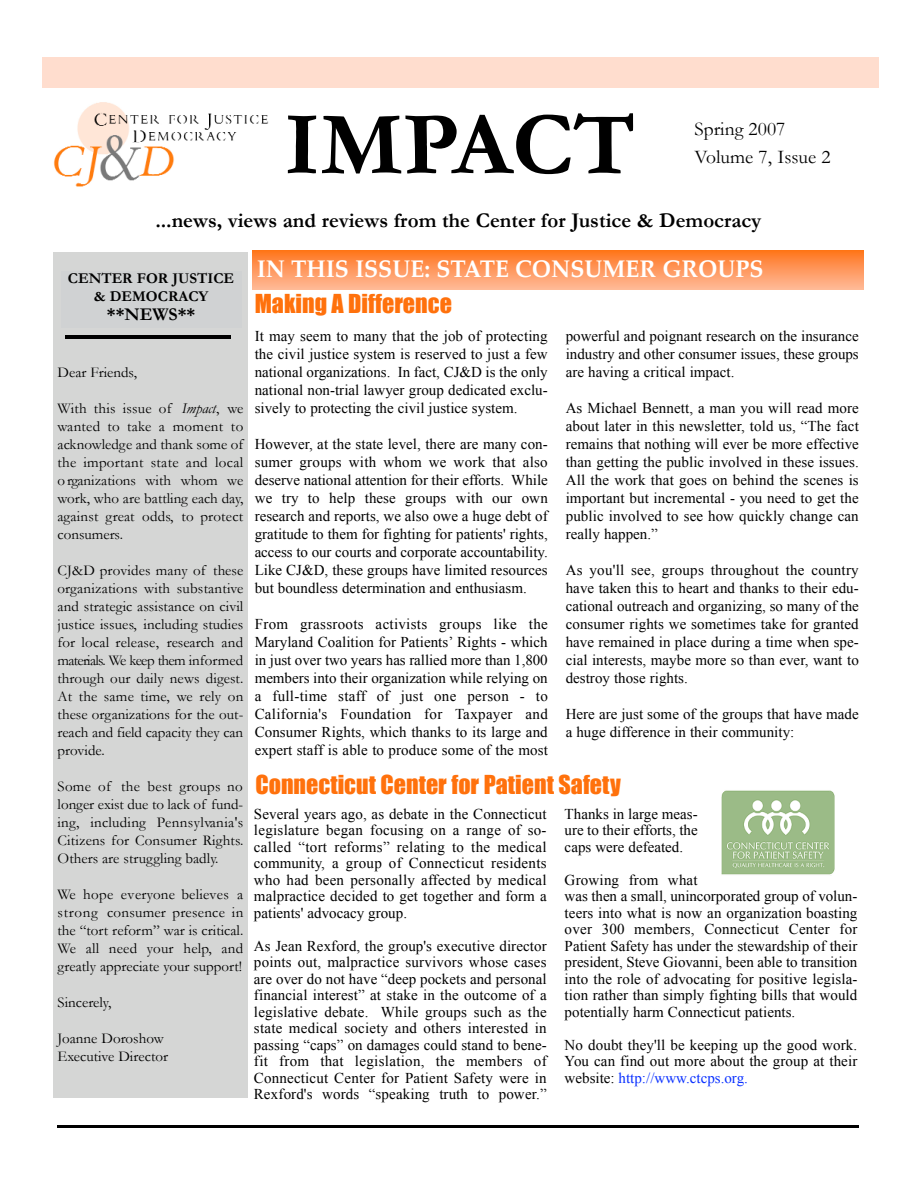
<style>
.page{position:relative;width:918px;height:1188px;background:#fff}
.page>*{position:absolute;margin:0;border:0;box-sizing:border-box;transform-origin:0 0}
.t1{font:700 90.75px "Garamond";color:#000}
.t2{font:24px "Impact";color:#ff710c}
.t3{font:700 24px "Palatino";color:#fff;scale:.96 1}
.t4{font:700 21px "Garamond";color:#000}
.t5{font:19.5px/28.8px "Garamond";color:#000}
.t6{font:700 18px "Garamond";color:#000}
.t7{font:15px/18px "Times New Roman";color:#000;text-align:justify}
.t8{font:15px/18px "Garamond";color:#000;text-align:justify}
.t9{font:700 15px/18px "Garamond";color:#000;text-align:center}
.s1{font-style:italic}
.s2{color:#0a31ff}
</style>
<div class="page">
<div style="left:42px;top:57px;width:837px;height:30px;background:#ffddce"></div>
<div style="left:53px;top:252px;width:195px;height:846px;background:#d5d6d5"></div>
<hr style="left:65px;top:335px;width:166px;height:3px;background:#000">
<div style="left:61px;top:272px;width:180px;height:56px;background:#d0d2d3"></div>
<img style="left:252px;top:250px;width:612px;height:40px">
<hr style="left:57px;top:1125px;width:802px;height:3px;background:#000">
<img style="left:721px;top:790px;width:114px;height:85px">
<img style="left:53px;top:102px;width:216px;height:85px">
<h1 class="t1" style="left:284px;top:95px;width:353px">IMPACT</h1>
<h3 class="t4" style="left:155px;top:209px;width:607px">...news, views and reviews from the Center for Justice &amp; Democracy</h3>
<h3 class="t5" style="left:694px;top:114px;width:138px">Spring 2007<br>Volume 7, Issue 2</h3>
<p class="t9" style="left:68px;top:269px;width:168px">CENTER FOR JUSTICE &amp; DEMOCRACY</p>
<p class="t6" style="left:107px;top:305px;width:90px">**NEWS**</p>
<p class="t8" style="left:58px;top:363px;width:81px">Dear Friends,</p>
<p class="t8" style="left:58px;top:399px;width:187px">With this issue of <span class="s1">Impact</span>, we wanted to take a moment to acknowledge and thank some of the important state and local o rganizations with whom we work, who are battling each day, against great odds, to protect consumers.</p>
<p class="t8" style="left:58px;top:561px;width:187px">CJ&amp;D provides many of these organizations with substantive and strategic assistance on civil justice issues, including studies for local release, research and materials. We keep them informed through our daily news digest.<br>At the same time, we rely on these organizations for the out&shy;reach and field capacity they can provide.</p>
<p class="t8" style="left:58px;top:777px;width:187px">Some of the best groups no longer exist due to lack of fund&shy;ing, including Pennsylvania's Citizens for Consumer Rights.<br>Others are struggling badly.</p>
<p class="t8" style="left:58px;top:885px;width:187px">We hope everyone believes a strong consumer presence in the “tort reform” war is critical.<br>We all need your help, and greatly appreciate your support!</p>
<p class="t8" style="left:58px;top:993px;width:55px">Sincerely,</p>
<p class="t8" style="left:58px;top:1029px;width:112px">Joanne Doroshow<br>Executive Director</p>
<h2 class="t3" style="left:257px;top:257px;width:529px">IN THIS ISSUE: STATE CONSUMER GROUPS</h2>
<h2 class="t2" style="left:255px;top:289px;width:199px">Making A Difference</h2>
<p class="t7" style="left:255px;top:327px;width:295px">It may seem to many that the job of protecting the civil justice system is reserved to just a few national organizations. In fact, CJ&amp;D is the only national non-trial lawyer group dedicated exclu&shy;sively to protecting the civil justice system.</p>
<p class="t7" style="left:255px;top:435px;width:295px">However, at the state level, there are many con&shy;sumer groups with whom we work that also deserve national attention for their efforts. While we try to help these groups with our own research and reports, we also owe a huge debt of gratitude to them for fighting for patients' rights, access to our courts and corporate accountability.<br>Like CJ&amp;D, these groups have limited resources but boundless determination and enthusiasm.</p>
<p class="t7" style="left:255px;top:615px;width:295px">From grassroots activists groups like the Maryland Coalition for Patients’ Rights - which in just over two years has rallied more than 1,800 members into their organization while relying on a full-time staff of just one person - to California's Foundation for Taxpayer and Consumer Rights, which thanks to its large and expert staff is able to produce some of the most</p>
<p class="t7" style="left:566px;top:327px;width:295px">powerful and poignant research on the insurance industry and other consumer issues, these groups are having a critical impact.</p>
<p class="t7" style="left:566px;top:399px;width:295px">As Michael Bennett, a man you will read more about later in this newsletter, told us, “The fact remains that nothing will ever be more effective than getting the public involved in these issues.<br>All the work that goes on behind the scenes is important but incremental - you need to get the public involved to see how quickly change can really happen.”</p>
<p class="t7" style="left:566px;top:561px;width:295px">As you'll see, groups throughout the country have taken this to heart and thanks to their edu&shy;cational outreach and organizing, so many of the consumer rights we sometimes take for granted have remained in place during a time when spe&shy;cial interests, maybe more so than ever, want to destroy those rights.</p>
<p class="t7" style="left:566px;top:705px;width:295px">Here are just some of the groups that have made a huge difference in their community:</p>
<h2 class="t2" style="left:255px;top:770px;width:367px">Connecticut Center for Patient Safety</h2>
<p class="t7" style="left:254px;top:805px;width:294px;line-height:16.5px">Several years ago, as debate in the Connecticut legislature began focusing on a range of so&shy;called “tort reforms” relating to the medical community, a group of Connecticut residents who had been personally affected by medical malpractice decided to get together and form a patients' advocacy group.</p>
<p class="t7" style="left:254px;top:937px;width:294px;line-height:16.5px">As Jean Rexford, the group's executive director points out, malpractice survivors whose cases are over do not have “deep pockets and personal financial interest” at stake in the outcome of a legislative debate. While groups such as the state medical society and others interested in passing “caps” on damages could stand to bene&shy;fit from that legislation, the members of Connecticut Center for Patient Safety were in Rexford's words “speaking truth to power.”</p>
<p class="t7" style="left:565px;top:805px;width:135px;line-height:16.5px">Thanks in large meas&shy;ure to their efforts, the caps were defeated.</p>
<p class="t7" style="left:565px;top:871px;width:294px;line-height:16.5px;text-align:left">Growing from what<br>was then a small, unincorporated group of volun&shy;teers into what is now an organization boasting over 300 members, Connecticut Center for Patient Safety has under the stewardship of their president, Steve Giovanni, been able to transition into the role of advocating for positive legisla&shy;tion rather than simply fighting bills that would potentially harm Connecticut patients.</p>
<p class="t7" style="left:565px;top:1036px;width:294px;line-height:16.5px">No doubt they'll be keeping up the good work.<br>You can find out more about the group at their website: <span class="s2">http://www.ctcps.org.</span></p>
</div>
